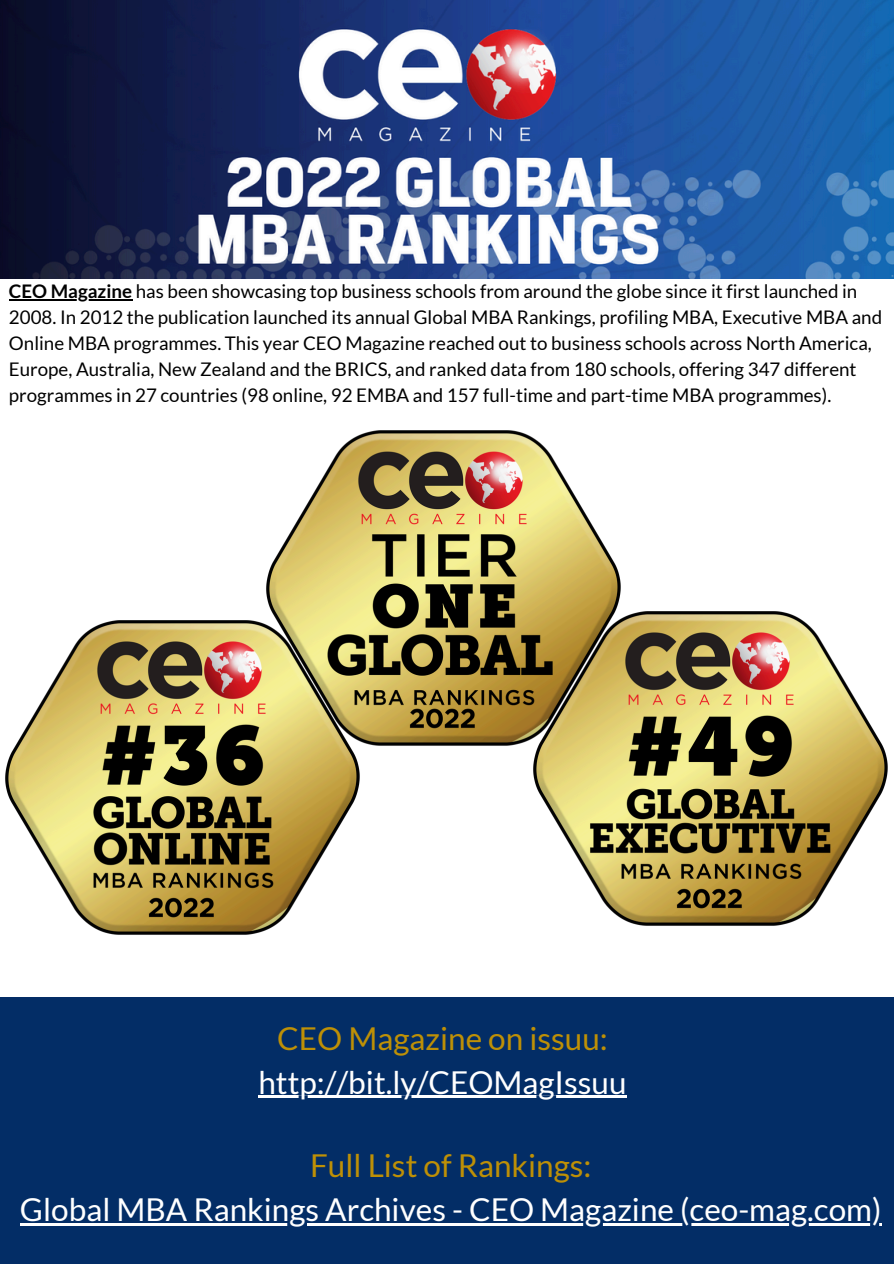
<style>
.page{position:relative;width:894px;height:1264px;background:#fff}
.page>*{position:absolute;margin:0;border:0;box-sizing:border-box;transform-origin:0 0}
.t1{font:31.5px "Lato";color:#fff}
.t2{font:31.5px "Lato";color:#be9006}
.t3{font:18.75px/25.8px "Lato";color:#000}
.s1{font-weight:700}
</style>
<div class="page">
<div style="left:0;top:997px;width:893px;height:266px;background:#032d66"></div>
<img style="left:0;top:0;width:893px;height:278px">
<img style="left:266px;top:430px;width:355px;height:316px">
<img style="left:5px;top:597px;width:356px;height:338px">
<img style="left:529px;top:588px;width:359px;height:338px">
<hr style="left:9px;top:299px;width:123px;height:1px;background:#000">
<hr style="left:20px;top:1222px;width:861px;height:3px;background:#fff">
<hr style="left:258px;top:1095px;width:368px;height:2px;background:#fff">
<p class="t3" style="left:9px;top:278px;width:874px"><span class="s1">CEO Magazine</span> has been showcasing top business schools from around the globe since it first launched in 2008. In 2012 the publication launched its annual Global MBA Rankings, profiling MBA, Executive MBA and Online MBA programmes. This year CEO Magazine reached out to business schools across North America, Europe, Australia, New Zealand and the BRICS, and ranked data from 180 schools, offering 347 different programmes in 27 countries (98 online, 92 EMBA and 157 full-time and part-time MBA programmes).</p>
<h1 class="t2" style="left:277px;top:1018px;width:332px">CEO Magazine on issuu:</h1>
<h1 class="t1" style="left:258px;top:1062px;width:369px">http://bit.ly/CEOMagIssuu</h1>
<h1 class="t2" style="left:310px;top:1145px;width:283px">Full List of Rankings:</h1>
<h1 class="t1" style="left:20px;top:1189px;width:862px">Global MBA Rankings Archives - CEO Magazine (ceo-mag.com)</h1>
</div>
